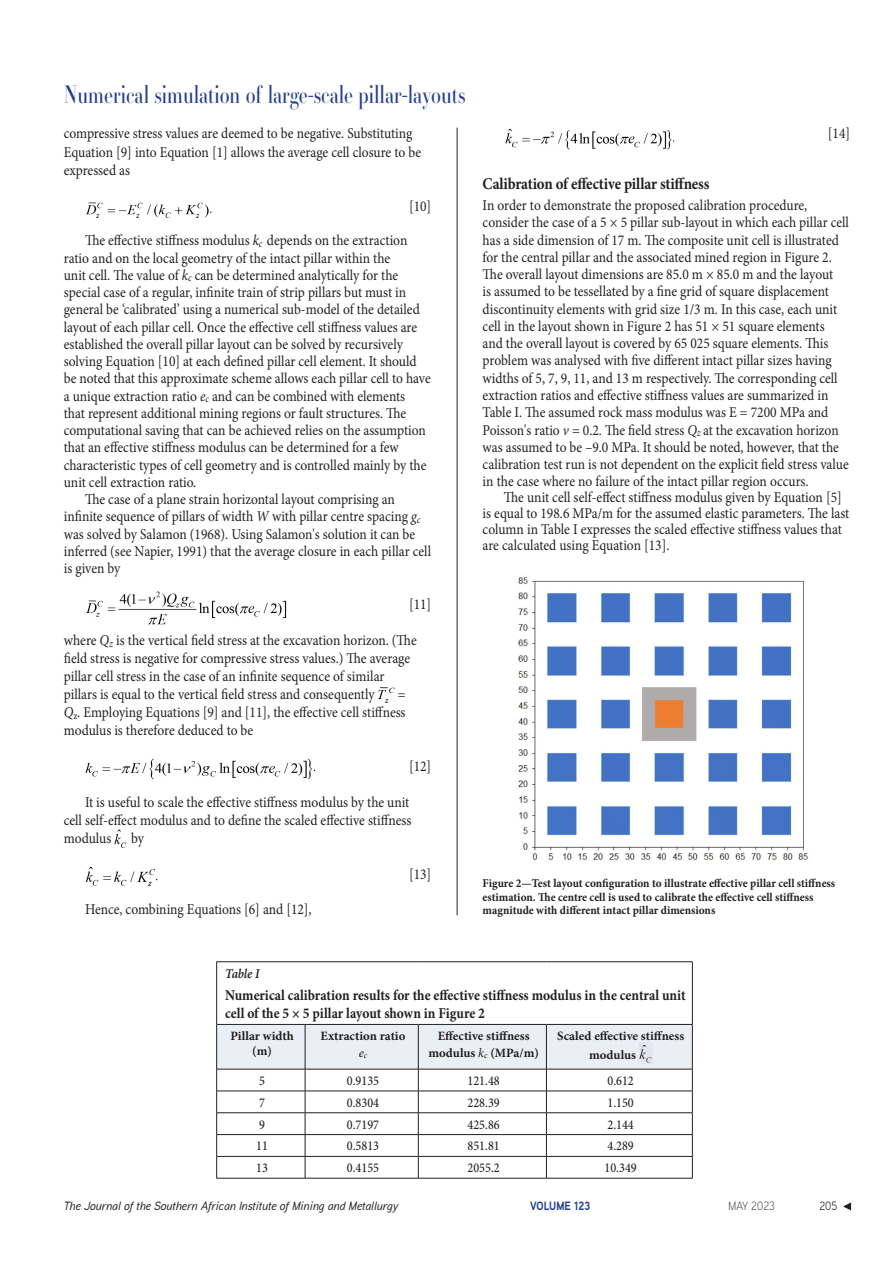
<style>
.page{position:relative;width:893px;height:1263px;background:#fff}
.page>*{position:absolute;margin:0;border:0;box-sizing:border-box;transform-origin:0 0}
.t1{font:24px "Essonnes Headline";color:#253f8e;scale:.8 1}
._1st_Level_Header{font:700 16.5px "Minion Pro";letter-spacing:-.01em;color:#231f20;scale:.9 1}
.Body_Copy{font:15px/17.2px "Minion Pro";color:#231f20;scale:.9 1}
._1st_Para{font:15px/17.2px "Minion Pro";color:#231f20;scale:.9 1}
.Table_title{font:700 15px/18px "Minion Pro";color:#231f20;scale:.9 1}
.Table_text{font:500 13.5px "Minion Pro";color:#231f20;scale:.9 1}
.Table_No{font:13.5px "Minion Pro Semibold It Capt";letter-spacing:-.01em;color:#231f20;scale:.9 1}
.Table_Header{font:700 12.75px/17.1px "Minion Pro";color:#231f20;text-align:center}
.Figure_captions{font:700 12px/13.5px "Minion Pro";color:#231f20;scale:.94 1}
.t2{font:italic 500 12px "Aaux Next";color:#231f20}
.t3{font:700 12px "Aaux Next";color:#253f8e;scale:.9 1}
.t4{font:300 12px "Aaux Next";color:#231f20;scale:.9 1}
.t5{font:12px "Aaux Next";color:#231f20;scale:.9 1}
.s1{font-style:italic}
.s2{font-weight:400;font-style:italic}
</style>
<div class="page">
<svg style="left:843px;top:1202px;width:8px;height:8px"></svg>
<hr style="left:457px;top:128px;width:1px;height:787px;background:#231f20">
<img style="left:85px;top:202px;width:127px;height:16px">
<img style="left:86px;top:591px;width:201px;height:34px">
<img style="left:378px;top:687px;width:17px;height:16px">
<img style="left:85px;top:758px;width:231px;height:22px">
<img style="left:114px;top:830px;width:13px;height:18px">
<img style="left:86px;top:866px;width:72px;height:20px">
<img style="left:505px;top:128px;width:170px;height:22px">
<img style="left:518px;top:577px;width:290px;height:284px">
<hr style="left:216px;top:961px;width:89px;height:1px;background:#231f20">
<hr style="left:216px;top:962px;width:1px;height:62px;background:#231f20">
<hr style="left:305px;top:961px;width:113px;height:1px;background:#231f20">
<hr style="left:418px;top:961px;width:128px;height:1px;background:#231f20">
<hr style="left:546px;top:961px;width:146px;height:1px;background:#231f20">
<hr style="left:692px;top:962px;width:1px;height:62px;background:#231f20">
<svg style="left:216px;top:1024px;width:477px;height:154px"></svg>
<hr style="left:216px;top:1178px;width:89px;height:1px;background:#231f20">
<hr style="left:305px;top:1178px;width:113px;height:1px;background:#231f20">
<hr style="left:418px;top:1178px;width:128px;height:1px;background:#231f20">
<hr style="left:546px;top:1178px;width:146px;height:1px;background:#231f20">
<img style="left:639px;top:1042px;width:13px;height:21px">
<h1 class="t1" style="left:64px;top:78px;width:503px">Numerical simulation of large-scale pillar-layouts</h1>
<p class="_1st_Para" style="left:64px;top:125px;width:398px;line-height:18.1px">compressive stress values are deemed to be negative. Substituting<br>Equation [9] into Equation [1] allows the average cell closure to be expressed as</p>
<p class="Body_Copy" style="left:409px;top:197px;width:26px">[10]</p>
<p class="Body_Copy" style="left:64px;top:232px;width:409px;text-indent:21px">The effective stiffness modulus <span class="s1">k</span><sub>c</sub> depends on the extraction ratio and on the local geometry of the intact pillar within the<br>unit cell. The value of <span class="s1">k</span><sub>c</sub> can be determined analytically for the special case of a regular, infinite train of strip pillars but must in general be ‘calibrated’ using a numerical sub-model of the detailed layout of each pillar cell. Once the effective cell stiffness values are established the overall pillar layout can be solved by recursively solving Equation [10] at each defined pillar cell element. It should be noted that this approximate scheme allows each pillar cell to have a unique extraction ratio <span class="s1">e</span><sub>c</sub> and can be combined with elements<br>that represent additional mining regions or fault structures. The computational saving that can be achieved relies on the assumption that an effective stiffness modulus can be determined for a few characteristic types of cell geometry and is controlled mainly by the unit cell extraction ratio.</p>
<p class="Body_Copy" style="left:64px;top:491px;width:410px;text-indent:21px">The case of a plane strain horizontal layout comprising an infinite sequence of pillars of width <span class="s1">W</span> with pillar centre spacing <span class="s1">g</span><sub>c </sub>was solved by Salamon (1968). Using Salamon's solution it can be inferred (see Napier, 1991) that the average closure in each pillar cell is given by</p>
<p class="Body_Copy" style="left:409px;top:596px;width:26px">[11]</p>
<p class="_1st_Para" style="left:64px;top:631px;width:394px;line-height:18px">where <span class="s1">Q</span><sub>z</sub> is the vertical field stress at the excavation horizon. (The field stress is negative for compressive stress values.) The average pillar cell stress in the case of an infinite sequence of similar pillars is equal to the vertical field stress and consequently</p>
<p class="_1st_Para" style="left:64px;top:685px;width:381px;line-height:18px;text-align:justify;text-indent:334px">= <span class="s1">Q</span><sub>z</sub>. Employing Equations [9] and [11], the effective cell stiffness modulus is therefore deduced to be</p>
<p class="Body_Copy" style="left:409px;top:758px;width:26px">[12]</p>
<p class="Body_Copy" style="left:64px;top:793px;width:388px;line-height:18px;text-indent:21px">It is useful to scale the effective stiffness modulus by the unit cell self-effect modulus and to define the scaled effective stiffness modulus</p>
<p class="Body_Copy" style="left:131px;top:830px;width:16px">by</p>
<p class="Body_Copy" style="left:85px;top:901px;width:253px">Hence, combining Equations [6] and [12],</p>
<p class="Body_Copy" style="left:409px;top:865px;width:26px">[13]</p>
<p class="Body_Copy" style="left:828px;top:125px;width:26px">[14]</p>
<p class="_1st_Level_Header" style="left:483px;top:172px;width:254px">Calibration of effective pillar stiffness</p>
<p class="_1st_Para" style="left:483px;top:197px;width:409px">In order to demonstrate the proposed calibration procedure, consider the case of a 5 × 5 pillar sub-layout in which each pillar cell has a side dimension of 17 m. The composite unit cell is illustrated for the central pillar and the associated mined region in Figure 2.<br>The overall layout dimensions are 85.0 m × 85.0 m and the layout<br>is assumed to be tessellated by a fine grid of square displacement discontinuity elements with grid size 1/3 m. In this case, each unit cell in the layout shown in Figure 2 has 51 × 51 square elements<br>and the overall layout is covered by 65 025 square elements. This problem was analysed with five different intact pillar sizes having widths of 5, 7, 9, 11, and 13 m respectively. The corresponding cell extraction ratios and effective stiffness values are summarized in Table I. The assumed rock mass modulus was E = 7200 MPa and Poisson's ratio <span class="s1">v</span> = 0.2. The field stress <span class="s1">Q</span><sub>z</sub> at the excavation horizon was assumed to be –9.0 MPa. It should be noted, however, that the calibration test run is not dependent on the explicit field stress value in the case where no failure of the intact pillar region occurs.</p>
<p class="Body_Copy" style="left:483px;top:489px;width:409px;line-height:15.9px;text-indent:21px">The unit cell self-effect stiffness modulus given by Equation [5] is equal to 198.6 MPa/m for the assumed elastic parameters. The last column in Table I expresses the scaled effective stiffness values that are calculated using Equation [13].</p>
<p class="Figure_captions" style="left:483px;top:877px;width:377px">Figure 2—Test layout configuration to illustrate effective pillar cell stiffness estimation. The centre cell is used to calibrate the effective cell stiffness magnitude with different intact pillar dimensions</p>
<p class="Table_No" style="left:225px;top:963px;width:40px">Table I</p>
<p class="Table_title" style="left:225px;top:986px;width:513px">Numerical calibration results for the effective stiffness modulus in the central unit cell of the 5 × 5 pillar layout shown in Figure 2</p>
<p class="Table_Header" style="left:230px;top:1028px;width:65px;line-height:15.3px">Pillar width (m)</p>
<p class="Table_Header" style="left:320px;top:1027px;width:87px">Extraction ratio <span class="s2">e</span><sub>c</sub></p>
<p class="Table_Header" style="left:428px;top:1027px;width:112px">Effective stiffness modulus <span class="s2">k</span><sub>c</sub> (MPa/m)</p>
<p class="Table_Header" style="left:589px;top:1026px;width:97px;line-height:19px;text-align:left;text-indent:-32px">Scaled effective stiffness modulus</p>
<p class="Table_text" style="left:259px;top:1071px;width:8px">5</p>
<p class="Table_text" style="left:347px;top:1071px;width:37px">0.9135</p>
<p class="Table_text" style="left:468px;top:1071px;width:37px">121.48</p>
<p class="Table_text" style="left:607px;top:1071px;width:31px">0.612</p>
<p class="Table_text" style="left:259px;top:1093px;width:8px">7</p>
<p class="Table_text" style="left:347px;top:1093px;width:37px">0.8304</p>
<p class="Table_text" style="left:468px;top:1093px;width:37px">228.39</p>
<p class="Table_text" style="left:607px;top:1093px;width:31px">1.150</p>
<p class="Table_text" style="left:259px;top:1115px;width:8px">9</p>
<p class="Table_text" style="left:347px;top:1115px;width:37px">0.7197</p>
<p class="Table_text" style="left:468px;top:1115px;width:37px">425.86</p>
<p class="Table_text" style="left:607px;top:1115px;width:31px">2.144</p>
<p class="Table_text" style="left:256px;top:1137px;width:15px">11</p>
<p class="Table_text" style="left:347px;top:1137px;width:37px">0.5813</p>
<p class="Table_text" style="left:468px;top:1137px;width:37px">851.81</p>
<p class="Table_text" style="left:607px;top:1137px;width:31px">4.289</p>
<p class="Table_text" style="left:256px;top:1159px;width:15px">13</p>
<p class="Table_text" style="left:347px;top:1159px;width:37px">0.4155</p>
<p class="Table_text" style="left:468px;top:1159px;width:37px">2055.2</p>
<p class="Table_text" style="left:605px;top:1159px;width:37px">10.349</p>
<p class="t2" style="left:64px;top:1197px;width:336px">The Journal of the Southern African Institute of Mining and Metallurgy</p>
<p class="t3" style="left:530px;top:1197px;width:68px">VOLUME 123</p>
<p class="t4" style="left:729px;top:1197px;width:53px">MAY 2023</p>
<p class="t5" style="left:819px;top:1198px;width:21px">205</p>
</div>
